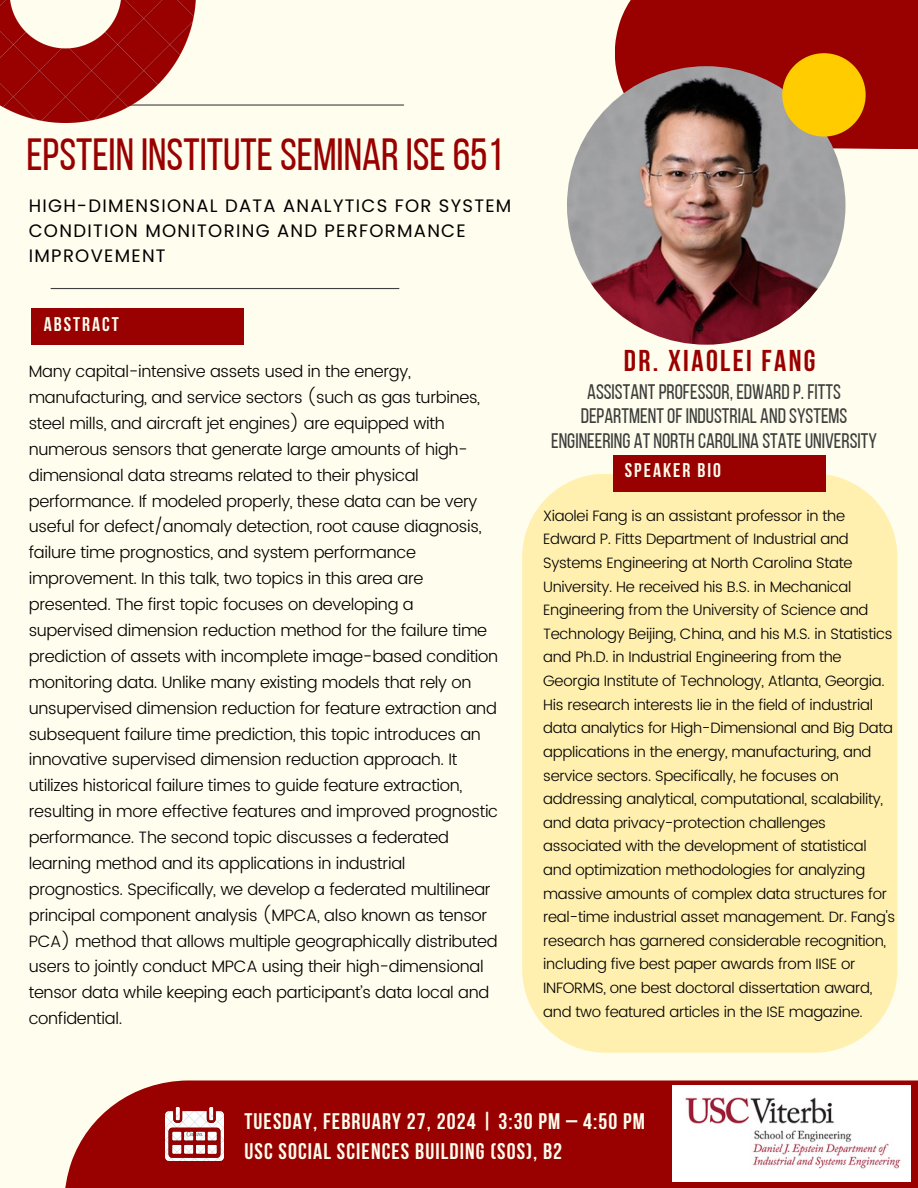
<style>
.page{position:relative;width:918px;height:1188px;background:#fffded}
.page>*{position:absolute;margin:0;border:0;box-sizing:border-box;transform-origin:0 0}
.t1{font:45px "Bebas Neue";color:#900}
.t2{font:700 30px "Bebas Neue";letter-spacing:.08em;color:#900}
.t3{font:700 22.5px/30.5px "Bebas Neue";letter-spacing:.05em;color:#fffded}
.t4{font:21px/24.8px "Bebas Neue";color:#3d3d3d;text-align:center}
.t5{font:700 19.8px "Bebas Neue";letter-spacing:.1em;color:#fffded}
.t6{font:18px/24.8px "Poppins";letter-spacing:.07em;color:#000}
.t7{font:300 16.5px/26px "Poppins";letter-spacing:-.02em;color:#000}
.t8{font:300 15px/23.5px "Poppins";letter-spacing:-.02em;color:#000}
</style>
<div class="page">
<div style="left:522px;top:474px;width:375px;height:579px;background:#fff0af"></div>
<hr style="left:51px;top:288px;width:348px;height:1px;background:#404040">
<hr style="left:58px;top:104px;width:346px;height:2px;background:#404040">
<img style="left:0;top:0;width:195px;height:123px">
<div style="left:31px;top:308px;width:213px;height:37px;background:#900"></div>
<div style="left:615px;top:0;width:303px;height:149px;background:#900"></div>
<img style="left:567px;top:66px;width:278px;height:279px;border-radius:50%">
<div style="left:782px;top:53px;width:84px;height:84px;background:#fc0;border-radius:50%"></div>
<div style="left:613px;top:455px;width:213px;height:37px;background:#900"></div>
<div style="left:64px;top:1080px;width:854px;height:108px;background:#900"></div>
<img style="left:165px;top:1107px;width:59px;height:53px">
<img style="left:673px;top:1086px;width:237px;height:96px">
<h1 class="t1" style="left:26px;top:137px;width:478px">EPSTEIN INSTITUTESEMINAR ISE 651</h1>
<p class="t6" style="left:29px;top:193px;width:484px">HIGH-DIMENSIONAL DATA ANALYTICS FOR SYSTEM<br>CONDITION MONITORING AND PERFORMANCE<br>IMPROVEMENT</p>
<p class="t5" style="left:44px;top:317px;width:76px">ABSTRACT</p>
<p class="t7" style="left:29px;top:359px;width:471px">Many capital-intensive assets used in the energy, manufacturing, and service sectors (such as gas turbines, steel mills, and aircraft jet engines) are equipped with numerous sensors that generate large amounts of high&shy;dimensional data streams related to their physical performance. If modeled properly, these data can be very useful for defect/anomaly detection, root cause diagnosis, failure time prognostics, and system performance improvement. In this talk, two topics in this area are presented. The first topic focuses on developing a supervised dimension reduction method for the failure time prediction of assets with incomplete image-based condition monitoring data. Unlike many existing models that rely on unsupervised dimension reduction for feature extraction and subsequent failure time prediction, this topic introduces an innovative supervised dimension reduction approach. It utilizes historical failure times to guide feature extraction, resulting in more effective features and improved prognostic performance. The second topic discusses a federated learning method and its applications in industrial prognostics. Specifically, we develop a federated multilinear principal component analysis (MPCA, also known as tensor PCA) method that allows multiple geographically distributed users to jointly conduct MPCA using their high-dimensional tensor data while keeping each participant’s data local and confidential.</p>
<p class="t2" style="left:624px;top:349px;width:193px">DR. XIAOLEI FANG</p>
<p class="t4" style="left:551px;top:381px;width:327px">ASSISTANTPROFESSOR,EDWARDP. FITTS<br>DEPARTMENTOFINDUSTRIAL ANDSYSTEMS<br>ENGINEERING AT NORTH CAROLINA STATEUNIVERSITY</p>
<p class="t5" style="left:625px;top:462px;width:98px">SPEAKER BIO</p>
<p class="t8" style="left:543px;top:504px;width:354px">Xiaolei Fang is an assistant professor in the Edward P. Fitts Department of Industrial and Systems Engineering at North Carolina State University. He received his B.S. in Mechanical Engineering from the University of Science and Technology Beijing, China, and his M.S. in Statistics and Ph.D. in Industrial Engineering from the Georgia Institute of Technology, Atlanta, Georgia.<br>His research interests lie in the field of industrial data analytics for High-Dimensional and Big Data applications in the energy, manufacturing, and service sectors. Specifically, he focuses on addressing analytical, computational, scalability, and data privacy-protection challenges associated with the development of statistical and optimization methodologies for analyzing massive amounts of complex data structures for real-time industrial asset management. Dr. Fang's research has garnered considerable recognition, including five best paper awards from IISE or INFORMS, one best doctoral dissertation award, and two featured articles in the ISE magazine.</p>
<p class="t3" style="left:244px;top:1108px;width:402px">TUESDAY, FEBRUARY 27, 2024 | 3:30 PM – 4:50 PM<br>USC SOCIAL SCIENCES BUILDING (SOS), B2</p>
</div>
